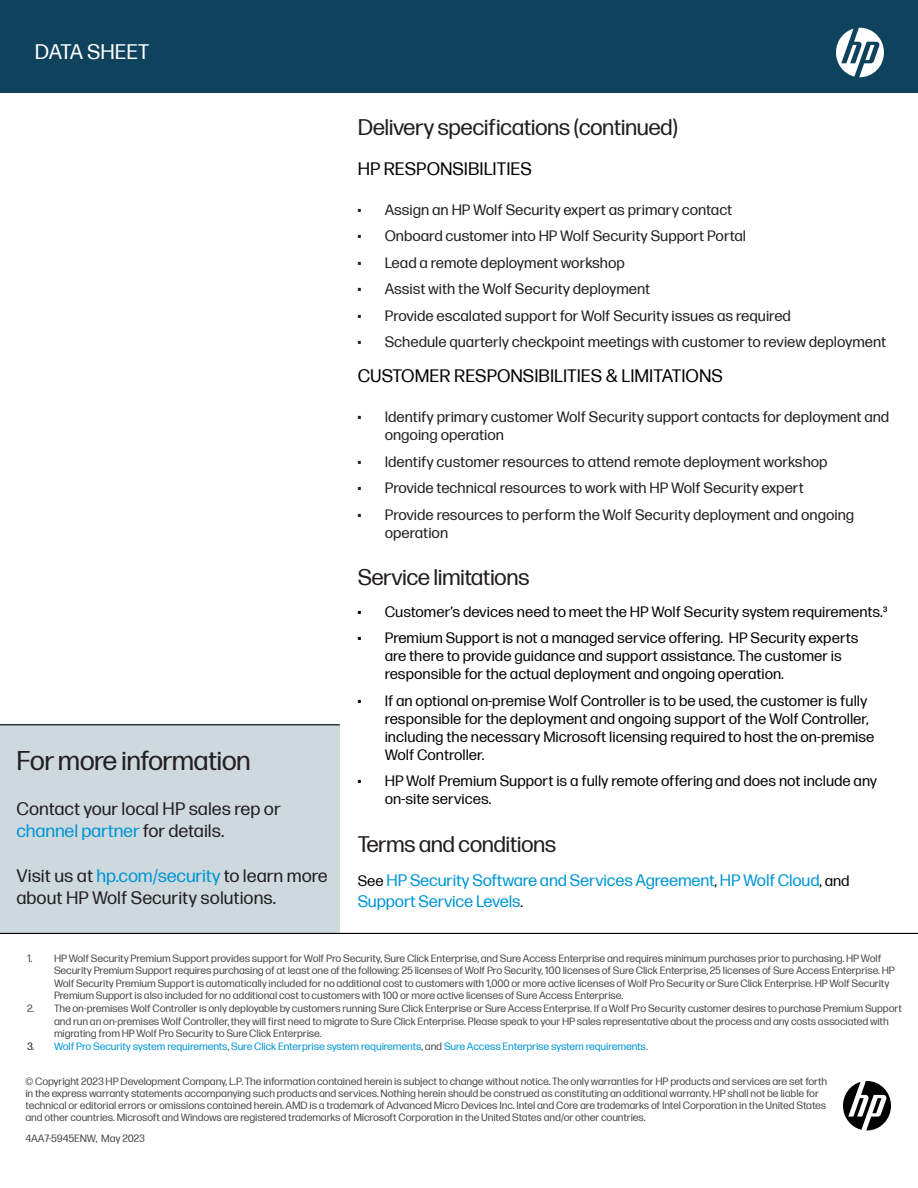
<style>
.page{position:relative;width:918px;height:1188px;background:#fff}
.page>*{position:absolute;margin:0;border:0;box-sizing:border-box;transform-origin:0 0}
.t1{font:27px "Forma DJR Micro";letter-spacing:-.025em;color:#231f20}
.t2{font:22.5px "Forma DJR Micro";letter-spacing:-.025em;color:#231f20}
.Body_Paragraph{font:21px "Forma DJR Micro";color:#fff}
.t3{font:18px/22.5px "Forma DJR Micro";color:#231f20}
.t4{font:18px "Forma DJR Micro";color:#040503}
.t5{font:16.5px/21px "Forma DJR Micro";letter-spacing:-.01em;color:#0096d6}
.t6{font:15px/18px "Forma DJR Micro";color:#231f20}
.t7{font:15px/18px "Forma DJR Micro";color:#040503}
.Body_Paragraph-2{font:10.5px/12.6px "Forma DJR Micro";letter-spacing:-.01em;color:#4b4b4b}
.t8{font:10.5px "Forma DJR Micro";letter-spacing:-.01em;color:#0096d6}
.s1{color:#0096d6}
.s2{font-family:"Forma DJR Display"}
.s3{font-size:15px;color:#040503}
.s4{color:#231f20}
.s5{color:#4b4b4b}
</style>
<div class="page">
<div style="left:0;top:725px;width:340px;height:208px;background:#ced9de"></div>
<div style="left:0;top:0;width:918px;height:93px;background:#0f425c"></div>
<svg style="left:836px;top:28px;width:48px;height:49px"></svg>
<hr style="left:0;top:724px;width:340px;height:1px;background:#000">
<svg style="left:843px;top:1081px;width:48px;height:49px"></svg>
<hr style="left:0;top:933px;width:918px;height:1px;background:#000">
<p class="Body_Paragraph" style="left:35px;top:37px;width:116px">DATA SHEET</p>
<p class="t1" style="left:16px;top:741px;width:236px">For more information</p>
<p class="t3" style="left:16px;top:796px;width:266px">Contact your local HP sales rep or <span class="s1">channel partner</span> for details.</p>
<p class="t3" style="left:16px;top:863px;width:313px">Visit us at <span class="s1">hp.com/security</span> to learn more about HP Wolf Security solutions.</p>
<p class="t2" style="left:358px;top:111px;width:322px">Delivery specifications (continued)</p>
<p class="t4" style="left:358px;top:156px;width:176px">HP RESPONSIBILITIES</p>
<p class="t6" style="left:358px;top:200px;width:376px"><span class="s2">•</span> Assign an HP Wolf Security expert as primary contact</p>
<p class="t6" style="left:358px;top:226px;width:390px"><span class="s2">•</span> Onboard customer into HP Wolf Security Support Portal</p>
<p class="t6" style="left:358px;top:253px;width:269px"><span class="s2">•</span> Lead a remote deployment workshop</p>
<p class="t6" style="left:358px;top:279px;width:294px"><span class="s2">•</span> Assist with the Wolf Security deployment</p>
<p class="t6" style="left:358px;top:306px;width:435px"><span class="s2">•</span> Provide escalated support for Wolf Security issues as required</p>
<p class="t6" style="left:358px;top:332px;width:530px"><span class="s2">•</span> Schedule quarterly checkpoint meetings with customer to review deployment</p>
<p class="t4" style="left:358px;top:363px;width:367px">CUSTOMER RESPONSIBILITIES &amp; LIMITATIONS</p>
<p class="t6" style="left:385px;top:407px;width:506px;text-indent:-27px"><span class="s2">•</span> Identify primary customer Wolf Security support contacts for deployment and ongoing operation</p>
<p class="t6" style="left:358px;top:452px;width:471px"><span class="s2">•</span> Identify customer resources to attend remote deployment workshop</p>
<p class="t6" style="left:358px;top:478px;width:448px"><span class="s2">•</span> Provide technical resources to work with HP Wolf Security expert</p>
<p class="t6" style="left:385px;top:505px;width:471px;text-indent:-27px"><span class="s2">•</span> Provide resources to perform the Wolf Security deployment and ongoing operation</p>
<p class="t2" style="left:358px;top:561px;width:173px">Service limitations</p>
<p class="t7" style="left:358px;top:601px;width:532px"><span class="s2">•</span> Customer’s devices need to meet the HP Wolf Security system requirements.3</p>
<p class="t7" style="left:385px;top:628px;width:475px;text-indent:-27px"><span class="s2">•</span> Premium Support is not a managed service offering. HP Security experts are there to provide guidance and support assistance. The customer is responsible for the actual deployment and ongoing operation.</p>
<p class="t7" style="left:385px;top:690px;width:491px;text-indent:-27px"><span class="s2">•</span> If an optional on-premise Wolf Controller is to be used, the customer is fully responsible for the deployment and ongoing support of the Wolf Controller, including the necessary Microsoft licensing required to host the on-premise Wolf Controller.</p>
<p class="t7" style="left:385px;top:771px;width:494px;text-indent:-27px"><span class="s2">•</span> HP Wolf Premium Support is a fully remote offering and does not include any on-site services.</p>
<p class="t2" style="left:358px;top:828px;width:200px">Terms and conditions</p>
<p class="t5" style="left:358px;top:869px;width:493px"><span class="s3">See</span> HP Security Software and Services Agreement<span class="s3">,</span> HP Wolf Cloud<span class="s3">, and<br></span>Support Service Levels<span class="s3">.</span></p>
<p class="Body_Paragraph-2" style="left:54px;top:951px;width:842px;text-indent:-27px">1. HP Wolf Security Premium Support provides support for Wolf Pro Security, Sure Click Enterprise, and Sure Access Enterprise and requires minimum purchases prior to purchasing. HP Wolf Security Premium Support requires purchasing of at least one of the following: 25 licenses of Wolf Pro Security, 100 licenses of Sure Click Enterprise, 25 licenses of Sure Access Enterprise. HP Wolf Security Premium Support is automatically included for no additional cost to customers with 1,000 or more active licenses of Wolf Pro Security or Sure Click Enterprise. HP Wolf Security Premium Support is also included for no additional cost to customers with 100 or more active licenses of Sure Access Enterprise.</p>
<p class="Body_Paragraph-2" style="left:54px;top:1001px;width:849px;text-indent:-27px">2. The on-premises Wolf Controller is only deployable by customers running Sure Click Enterprise or Sure Access Enterprise. If a Wolf Pro Security customer desires to purchase Premium Support and run an on-premises Wolf Controller, they will first need to migrate to Sure Click Enterprise. Please speak to your HP sales representative about the process and any costs associated with migrating from HP Wolf Pro Security to Sure Click Enterprise.</p>
<p class="t8" style="left:27px;top:1039px;width:622px"><span class="s4">3.</span> Wolf Pro Security system requirements<span class="s5">,</span> Sure Click Enterprise system requirements<span class="s5">, and</span> Sure Access Enterprise system requirements<span class="s5">.</span></p>
<p class="Body_Paragraph-2" style="left:26px;top:1075px;width:803px;line-height:12px">© Copyright 2023 HP Development Company, L.P. The information contained herein is subject to change without notice. The only warranties for HP products and services are set forth in the express warranty statements accompanying such products and services. Nothing herein should be construed as constituting an additional warranty. HP shall not be liable for technical or editorial errors or omissions contained herein. AMD is a trademark of Advanced Micro Devices Inc. Intel and Core are trademarks of Intel Corporation in the United States and other countries. Microsoft and Windows are registered trademarks of Microsoft Corporation in the United States and/or other countries.</p>
<p class="Body_Paragraph-2" style="left:26px;top:1131px;width:121px">4AA7-5945ENW, May 2023</p>
</div>
